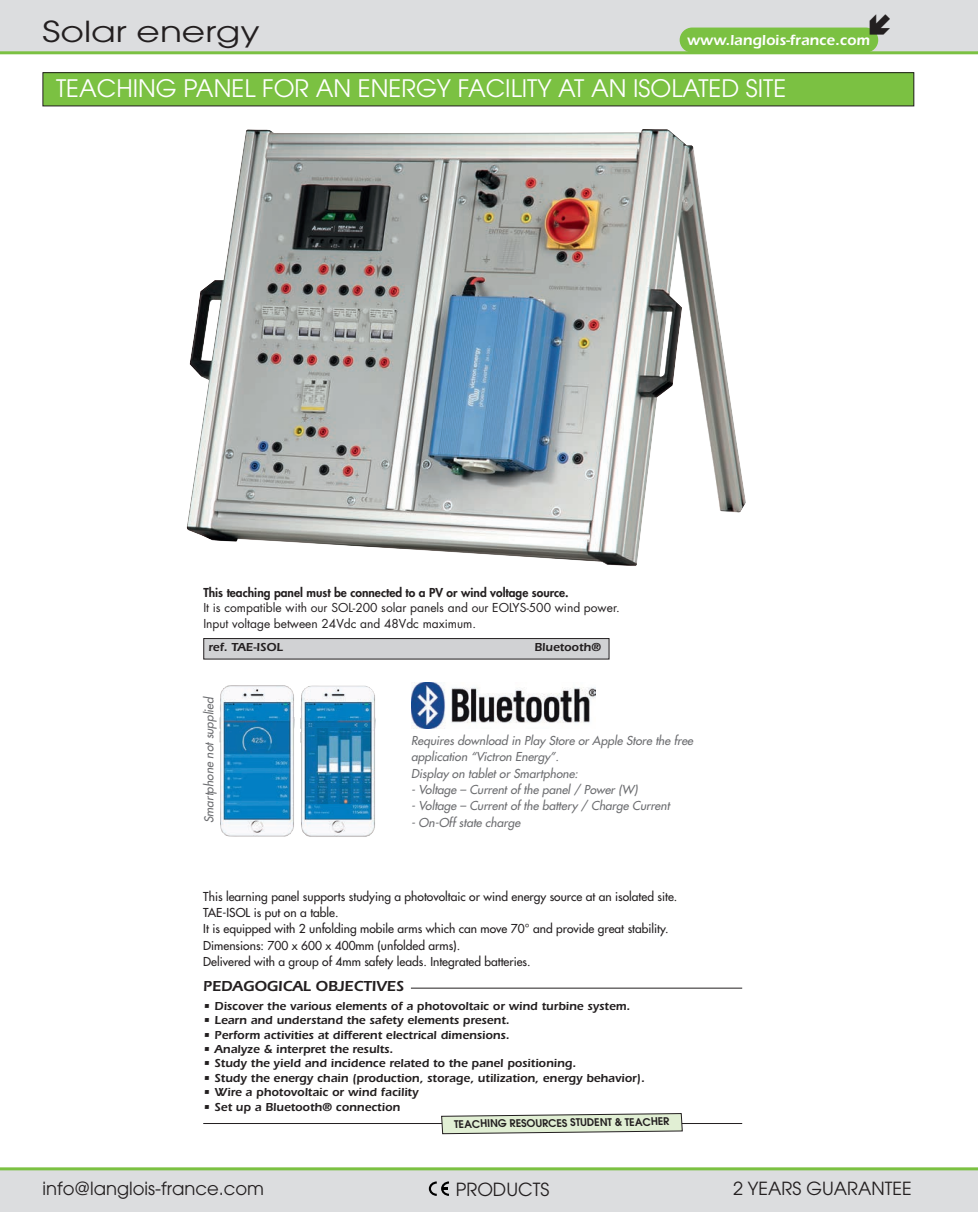
<style>
.page{position:relative;width:978px;height:1212px;background:#fff}
.page>*{position:absolute;margin:0;border:0;box-sizing:border-box;transform-origin:0 0}
.t1{font:28.8px "Avant Garde";color:#231f20;scale:1.25 1}
.t2{font:24px "Avant Garde";color:#fff}
.t3{font:18px "Avant Garde";color:#231f20}
.t4{font:600 15px "Itc Eras";color:#fff}
.t5{font:600 15px "Itc Eras";color:#231f20}
.t6{font:600 12px "Itc Eras";color:#231f20}
.t7{font:12px/16.4px "Futura";color:#231f20}
.t8{font:italic 12px/16.4px "Futura";color:#6c6d70}
.t9{font:12px/15.9px "Futura";color:#231f20}
.t10{font:800 12px "Futura";color:#231f20}
.t11{font:600 10.5px "Avant Garde";color:#231f20}
</style>
<div class="page">
<div style="left:0;top:1169px;width:978px;height:43px;background:#dcdddf"></div>
<hr style="left:0;top:1167px;width:978px;height:3px;background:#7bc142">
<div style="left:0;top:0;width:978px;height:54px;background:#dcdddf"></div>
<hr style="left:0;top:51px;width:978px;height:3px;background:#7bc142">
<svg style="left:429px;top:1181px;width:20px;height:15px"></svg>
<div style="left:680px;top:28px;width:198px;height:25px;background:#7bc142;border-radius:12px"></div>
<img style="left:186px;top:129px;width:560px;height:437px">
<hr style="left:203px;top:1123px;width:539px;height:1px;background:#231f20">
<hr style="left:411px;top:988px;width:331px;height:1px;background:#231f20">
<svg style="left:441px;top:1113px;width:242px;height:21px;background:#d1dbc7"></svg>
<div style="left:204px;top:638px;width:405px;height:21px;background:#d1d2d4"></div>
<div style="left:203px;top:638px;width:406px;height:21px;border:1px solid #231f20"></div>
<img style="left:411px;top:683px;width:184px;height:45px">
<img style="left:219px;top:685px;width:76px;height:152px">
<img style="left:300px;top:685px;width:76px;height:152px">
<div style="left:43px;top:73px;width:871px;height:33px;background:#7bc142"></div>
<div style="left:43px;top:72px;width:871px;height:34px;border:1px solid #231f20"></div>
<h1 class="t1" style="left:43px;top:21px;width:175px">Solar energy</h1>
<p class="t4" style="left:687px;top:35px;width:184px">www.langlois-france.com</p>
<h2 class="t2" style="left:56px;top:80px;width:732px">TEACHING PANEL FOR AN ENERGY FACILITY AT AN ISOLATED SITE</h2>
<p class="t10" style="left:203px;top:586px;width:367px">This teaching panel must be connected to a PV or wind voltage source.</p>
<p class="t9" style="left:203px;top:601px;width:418px">It is compatible with our SOL-200 solar panels and our EOLYS-500 wind power.<br>Input voltage between 24Vdc and 48Vdc maximum.</p>
<p class="t6" style="left:209px;top:643px;width:76px">ref. TAE-ISOL</p>
<p class="t6" style="left:534px;top:643px;width:68px">Bluetooth®</p>
<p class="t8" style="left:202px;top:823px;width:128px;rotate:-90deg">Smartphone not supplied</p>
<p class="t8" style="left:411px;top:733px;width:284px">Requires download in Play Store or Apple Store the free application “Victron Energy”.<br>Display on tablet or Smartphone:</p>
<p class="t8" style="left:411px;top:782px;width:228px">- Voltage – Current of the panel / Power (W)</p>
<p class="t8" style="left:411px;top:798px;width:260px">- Voltage – Current of the battery / Charge Current</p>
<p class="t8" style="left:411px;top:815px;width:111px">- On-Off state charge</p>
<p class="t7" style="left:203px;top:889px;width:476px">This learning panel supports studying a photovoltaic or wind energy source at an isolated site.<br>TAE-ISOL is put on a table.<br>It is equipped with 2 unfolding mobile arms which can move 70° and provide great stability.<br>Dimensions: 700 x 600 x 400mm (unfolded arms).<br>Delivered with a group of 4mm safety leads. Integrated batteries.</p>
<p class="t6" style="left:203px;top:1002px;width:429px">• Discover the various elements of a photovoltaic or wind turbine system.</p>
<p class="t6" style="left:203px;top:1016px;width:308px">• Learn and understand the safety elements present.</p>
<p class="t6" style="left:203px;top:1030px;width:308px">• Perform activities at different electrical dimensions.</p>
<p class="t6" style="left:203px;top:1045px;width:192px">• Analyze &amp; interpret the results.</p>
<p class="t6" style="left:203px;top:1059px;width:374px">• Study the yield and incidence related to the panel positioning.</p>
<p class="t6" style="left:203px;top:1074px;width:443px">• Study the energy chain (production, storage, utilization, energy behavior).</p>
<p class="t6" style="left:203px;top:1088px;width:217px">• Wire a photovoltaic or wind facility</p>
<p class="t6" style="left:203px;top:1102px;width:198px">• Set up a Bluetooth® connection</p>
<p class="t5" style="left:203px;top:981px;width:202px">PEDAGOGICAL OBJECTIVES</p>
<p class="t11" style="left:454px;top:1120px;width:217px;rotate:-1deg">TEACHING RESOURCES STUDENT &amp; TEACHER</p>
<h3 class="t3" style="left:43px;top:1182px;width:223px">info@langlois-france.com</h3>
<h3 class="t3" style="left:456px;top:1182px;width:95px">PRODUCTS</h3>
<h3 class="t3" style="left:733px;top:1182px;width:180px">2 YEARS GUARANTEE</h3>
</div>
